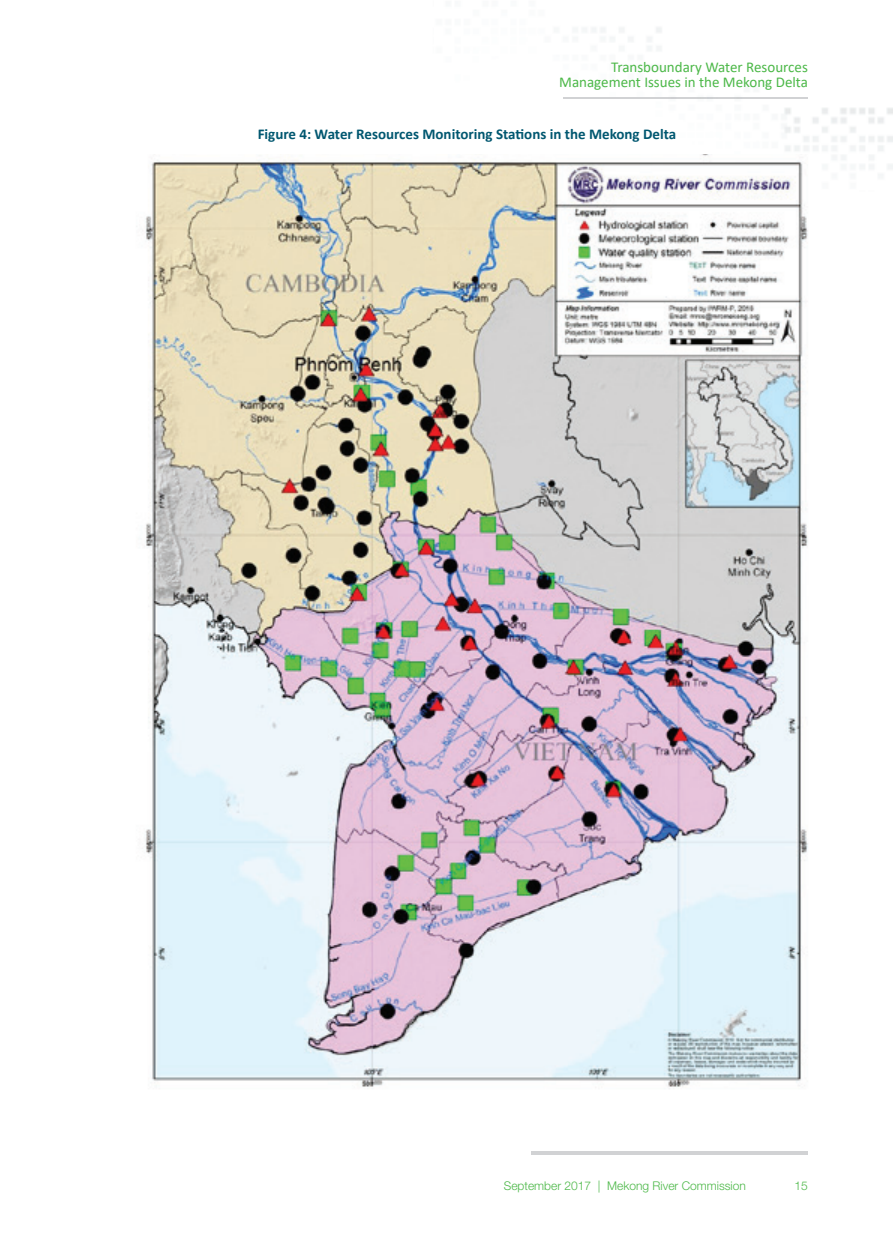
<style>
.page{position:relative;width:893px;height:1255px;background:#fff}
.page>*{position:absolute;margin:0;border:0;box-sizing:border-box;transform-origin:0 0}
.t1{font:15px/15px "Calibri";color:#4cb848;text-align:right}
.t2{font:700 15px "Calibri";color:#005770}
.t3{font:300 12px "Helvetica Neue LT Std";color:#4cb848}
</style>
<div class="page">
<img style="left:563px;top:27px;width:330px;height:149px">
<hr style="left:531px;top:1151px;width:277px;height:3px;background:#d1d2d4">
<img style="left:563px;top:98px;width:245px;height:1px">
<img style="left:145px;top:155px;width:675px;height:934px">
<p class="t1" style="left:559px;top:59px;width:250px">Transboundary Water Resources<br>Management Issues in the Mekong Delta</p>
<p class="t2" style="left:258px;top:123px;width:420px">Figure 4: Water Resources Monitoring Stations in the Mekong Delta</p>
<p class="t3" style="left:504px;top:1178px;width:244px">September 2017 | Mekong River Commission</p>
<p class="t3" style="left:795px;top:1178px;width:15px">15</p>
</div>
